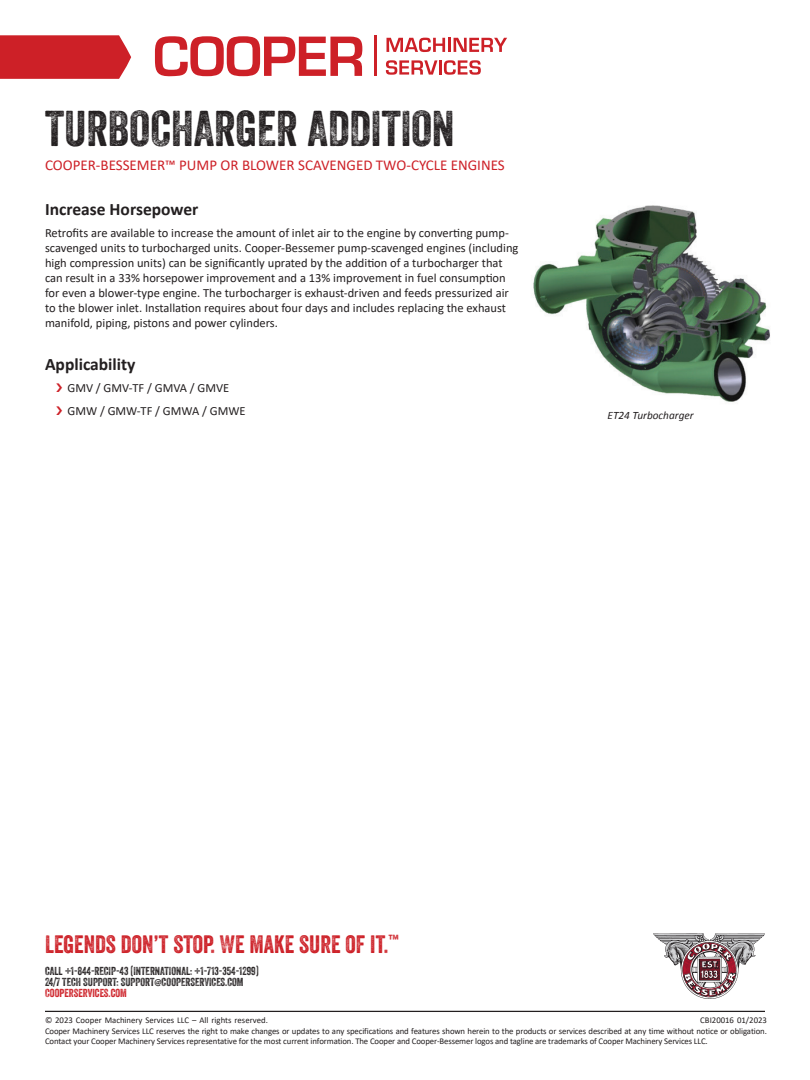
<style>
.page{position:relative;width:810px;height:1080px;background:#fff}
.page>*{position:absolute;margin:0;border:0;box-sizing:border-box;transform-origin:0 0}
.Headline{font:48.75px "Veneer Two";color:#231f20}
.Headline-2{font:24.38px "Veneer Two";color:#cd2027}
.Body_subhead{font:700 17.5px "Calibri";color:#231f20}
.Headline_subhead{font:15px "Calibri";color:#cd2027}
.Body{font:12.5px/15px "Calibri";color:#231f20}
.Headline-3{font:11.25px "Veneer Two";color:#231f20}
.Headline-4{font:11.25px "Veneer Two";color:#cd2027}
.t1{font:italic 11.25px "Calibri";color:#231f20}
.Legal{font:8.75px/10.5px "Calibri";letter-spacing:-.015em;color:#231f20;text-align:justify}
</style>
<div class="page">
<svg style="left:155px;top:36px;width:207px;height:41px"></svg>
<svg style="left:387px;top:38px;width:58px;height:14px"></svg>
<hr style="left:448px;top:38px;width:3px;height:14px;background:#cd2027">
<svg style="left:454px;top:38px;width:53px;height:14px"></svg>
<svg style="left:386px;top:60px;width:51px;height:15px"></svg>
<hr style="left:439px;top:60px;width:3px;height:15px;background:#cd2027">
<svg style="left:444px;top:60px;width:37px;height:15px"></svg>
<hr style="left:374px;top:35px;width:3px;height:41px;background:#cd2027">
<svg style="left:0;top:35px;width:131px;height:44px;background:#cf2b32"></svg>
<hr style="left:45px;top:1011px;width:720px;height:1px;background:#231f20">
<img style="left:653px;top:933px;width:112px;height:66px">
<img style="left:533px;top:205px;width:237px;height:197px">
<p class="Headline" style="left:45px;top:99px;width:411px">TURBOCHARGER ADDITION</p>
<p class="Headline_subhead" style="left:45px;top:154px;width:461px">COOPER-BESSEMER™ PUMP OR BLOWER SCAVENGED TWO-CYCLE ENGINES</p>
<p class="Body_subhead" style="left:45px;top:197px;width:155px">Increase Horsepower</p>
<p class="Body" style="left:45px;top:225px;width:475px">Retrofits are available to increase the amount of inlet air to the engine by converting pump&shy;scavenged units to turbocharged units. Cooper-Bessemer pump-scavenged engines (including high compression units) can be significantly uprated by the addition of a turbocharger that can result in a 33% horsepower improvement and a 13% improvement in fuel consumption for even a blower-type engine. The turbocharger is exhaust-driven and feeds pressurized air to the blower inlet. Installation requires about four days and includes replacing the exhaust manifold, piping, pistons and power cylinders.</p>
<p class="Body_subhead" style="left:45px;top:352px;width:92px">Applicability</p>
<p class="Body" style="left:68px;top:380px;width:163px">GMV / GMV-TF / GMVA / GMVE</p>
<p class="Body" style="left:68px;top:403px;width:180px">GMW / GMW-TF / GMWA / GMWE</p>
<p class="t1" style="left:608px;top:407px;width:88px">ET24 Turbocharger</p>
<p class="Headline-2" style="left:45px;top:929px;width:355px">LEGENDS DON’T STOP. WE MAKE SURE OF IT.<sup>™</sup></p>
<p class="Headline-3" style="left:45px;top:964px;width:215px">CALL +1-844-RECIP-43 (INTERNATIONAL: +1-713-354-1299)</p>
<p class="Headline-3" style="left:45px;top:975px;width:200px">24/7 TECH SUPPORT: SUPPORT@COOPERSERVICES.COM</p>
<p class="Headline-4" style="left:45px;top:986px;width:83px">COOPERSERVICES.COM</p>
<p class="Legal" style="left:45px;top:1015px;width:723px;text-indent:655px">CBI20016 01/2023<br>Cooper Machinery Services LLC reserves the right to make changes or updates to any specifications and features shown herein to the products or services described at any time without notice or obligation.<br>Contact your Cooper Machinery Services representative for the most current information. The Cooper and Cooper-Bessemer logos and tagline are trademarks of Cooper Machinery Services LLC.</p>
<p class="Legal" style="left:45px;top:1015px;width:224px">© 2023 Cooper Machinery Services LLC – All rights reserved.</p>
</div>
